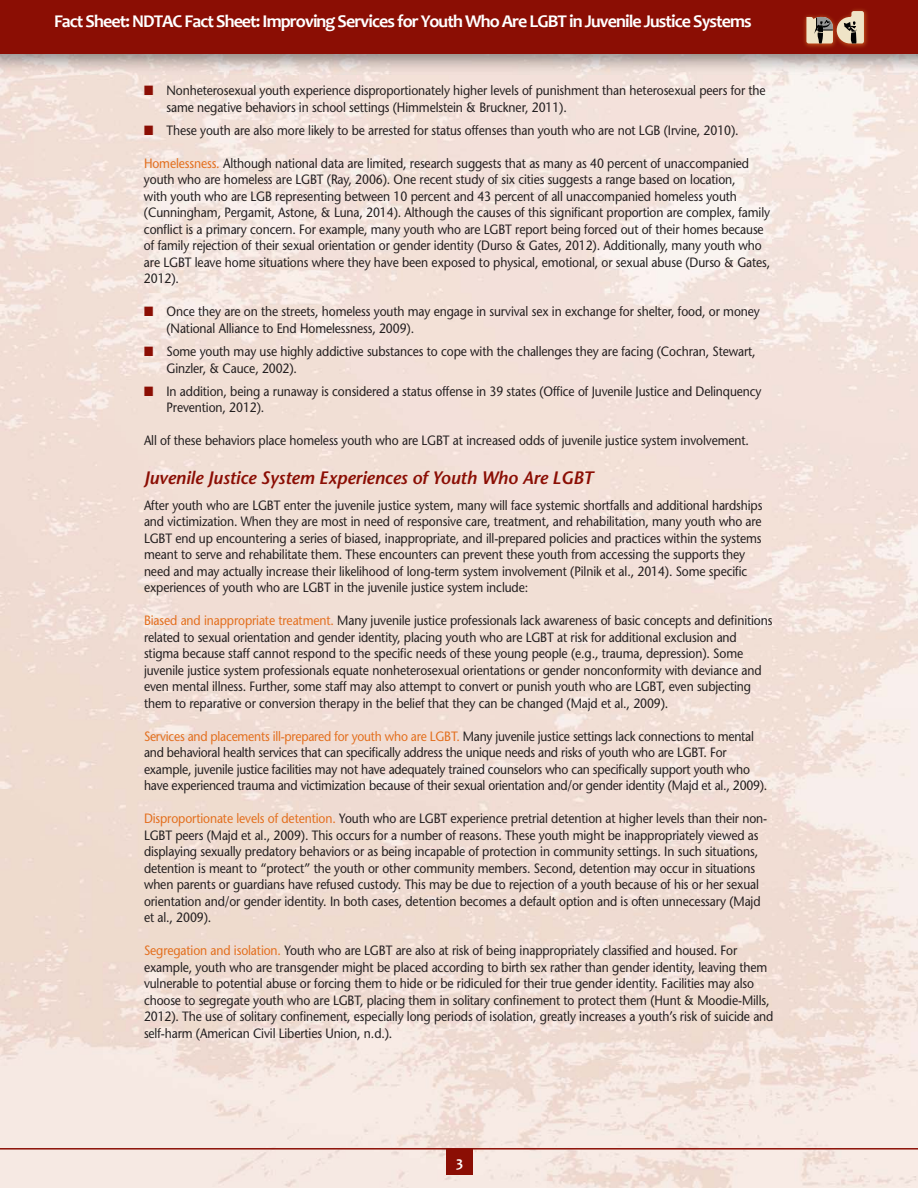
<style>
.page{position:relative;width:918px;height:1188px;background:#fff}
.page>*{position:absolute;margin:0;border:0;box-sizing:border-box;transform-origin:0 0}
.t1{font:700 18px "Candara";letter-spacing:-.05em;color:#fff}
.t2{font:italic 600 18px "Stone Sans";letter-spacing:-.01em;color:#8b0e04}
.t3{font:700 15px "Candara";color:#fff}
.t4{font:13.5px/16.5px "Stone Sans";letter-spacing:-.01em;color:#231f20;scale:.9 1}
.s1{color:#8b0e04}
.s2{color:#e36f1e}
</style>
<div class="page">
<img style="left:0;top:54px;width:918px;height:1134px">
<div style="left:0;top:0;width:918px;height:54px;background:#8b0e04"></div>
<img style="left:804px;top:9px;width:64px;height:39px">
<svg style="left:806px;top:11px;width:58px;height:32px"></svg>
<hr style="left:0;top:1148px;width:918px;height:2px;background:#8b0e04">
<div style="left:446px;top:1148px;width:27px;height:27px;background:#8b0e04"></div>
<h1 class="t1" style="left:54px;top:14px;width:699px">Fact Sheet: NDTAC Fact Sheet: Improving Services for Youth Who Are LGBT in Juvenile Justice Systems</h1>
<p class="t4" style="left:167px;top:84px;width:667px;text-indent:-23px"><span class="s1">■</span> Nonheterosexual youth experience disproportionately higher levels of punishment than heterosexual peers for the same negative behaviors in school settings (Himmelstein &amp; Bruckner, 2011).</p>
<p class="t4" style="left:144px;top:123px;width:662px"><span class="s1">■</span> These youth are also more likely to be arrested for status offenses than youth who are not LGB (Irvine, 2010).</p>
<p class="t4" style="left:144px;top:156px;width:697px"><span class="s2">Homelessness.</span> Although national data are limited, research suggests that as many as 40 percent of unaccompanied youth who are homeless are LGBT (Ray, 2006). One recent study of six cities suggests a range based on location,<br>with youth who are LGB representing between 10 percent and 43 percent of all unaccompanied homeless youth (Cunningham, Pergamit, Astone, &amp; Luna, 2014). Although the causes of this significant proportion are complex, family conflict is a primary concern. For example, many youth who are LGBT report being forced out of their homes because of family rejection of their sexual orientation or gender identity (Durso &amp; Gates, 2012). Additionally, many youth who are LGBT leave home situations where they have been exposed to physical, emotional, or sexual abuse (Durso &amp; Gates, 2012).</p>
<p class="t4" style="left:167px;top:305px;width:661px;text-indent:-23px"><span class="s1">■</span> Once they are on the streets, homeless youth may engage in survival sex in exchange for shelter, food, or money (National Alliance to End Homelessness, 2009).</p>
<p class="t4" style="left:167px;top:345px;width:656px;text-indent:-23px"><span class="s1">■</span> Some youth may use highly addictive substances to cope with the challenges they are facing (Cochran, Stewart,<br>Ginzler, &amp; Cauce, 2002).</p>
<p class="t4" style="left:167px;top:384px;width:663px;text-indent:-23px"><span class="s1">■</span> In addition, being a runaway is considered a status offense in 39 states (Office of Juvenile Justice and Delinquency<br>Prevention, 2012).</p>
<p class="t4" style="left:144px;top:434px;width:674px">All of these behaviors place homeless youth who are LGBT at increased odds of juvenile justice system involvement.</p>
<h1 class="t2" style="left:144px;top:471px;width:451px">Juvenile Justice System Experiences of Youth Who Are LGBT</h1>
<p class="t4" style="left:144px;top:498px;width:689px">After youth who are LGBT enter the juvenile justice system, many will face systemic shortfalls and additional hardships and victimization. When they are most in need of responsive care, treatment, and rehabilitation, many youth who are LGBT end up encountering a series of biased, inappropriate, and ill-prepared policies and practices within the systems meant to serve and rehabilitate them. These encounters can prevent these youth from accessing the supports they need and may actually increase their likelihood of long-term system involvement (Pilnik et al., 2014). Some specific experiences of youth who are LGBT in the juvenile justice system include:</p>
<p class="t4" style="left:144px;top:614px;width:700px"><span class="s2">Biased and inappropriate treatment.</span> Many juvenile justice professionals lack awareness of basic concepts and definitions related to sexual orientation and gender identity, placing youth who are LGBT at risk for additional exclusion and stigma because staff cannot respond to the specific needs of these young people (e.g., trauma, depression). Some juvenile justice system professionals equate nonheterosexual orientations or gender nonconformity with deviance and even mental illness. Further, some staff may also attempt to convert or punish youth who are LGBT, even subjecting them to reparative or conversion therapy in the belief that they can be changed (Majd et al., 2009).</p>
<p class="t4" style="left:144px;top:729px;width:694px"><span class="s2">Services and placements ill-prepared for youth who are LGBT.</span> Many juvenile justice settings lack connections to mental and behavioral health services that can specifically address the unique needs and risks of youth who are LGBT. For example, juvenile justice facilities may not have adequately trained counselors who can specifically support youth who have experienced trauma and victimization because of their sexual orientation and/or gender identity (Majd et al., 2009).</p>
<p class="t4" style="left:144px;top:812px;width:694px"><span class="s2">Disproportionate levels of detention.</span> Youth who are LGBT experience pretrial detention at higher levels than their non-LGBT peers (Majd et al., 2009). This occurs for a number of reasons. These youth might be inappropriately viewed as displaying sexually predatory behaviors or as being incapable of protection in community settings. In such situations, detention is meant to “protect” the youth or other community members. Second, detention may occur in situations when parents or guardians have refused custody. This may be due to rejection of a youth because of his or her sexual orientation and/or gender identity. In both cases, detention becomes a default option and is often unnecessary (Majd et al., 2009).</p>
<p class="t4" style="left:144px;top:944px;width:701px"><span class="s2">Segregation and isolation.</span> Youth who are LGBT are also at risk of being inappropriately classified and housed. For example, youth who are transgender might be placed according to birth sex rather than gender identity, leaving them vulnerable to potential abuse or forcing them to hide or be ridiculed for their true gender identity. Facilities may also choose to segregate youth who are LGBT, placing them in solitary confinement to protect them (Hunt &amp; Moodie-Mills, 2012). The use of solitary confinement, especially long periods of isolation, greatly increases a youth’s risk of suicide and self-harm (American Civil Liberties Union, n.d.).</p>
<p class="t3" style="left:456px;top:1156px;width:9px">3</p>
</div>
